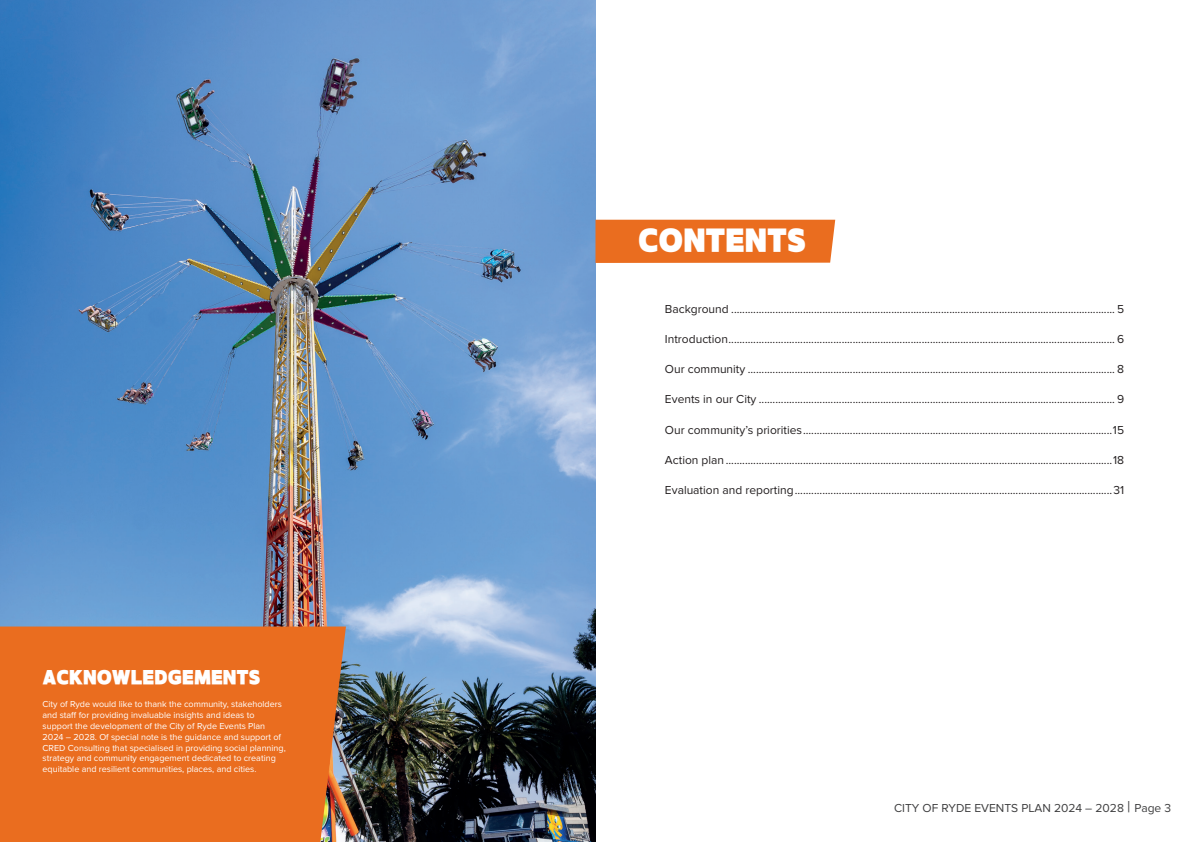
<style>
.page{position:relative;width:1191px;height:842px;background:#fff}
.page>*{position:absolute;margin:0;border:0;box-sizing:border-box;transform-origin:0 0}
.t1{font:26px "TT Supersize Bk";color:#fff}
.t2{font:16px "TT Supersize Bk";color:#fff}
.t3{font:12px "Proxima Nova";color:#231f20}
.t4{font:12px "Proxima Nova";color:#3e3e3f}
.t5{font:9px/10.8px "Proxima Nova";color:#fff}
.s1{font-size:16px}
</style>
<div class="page">
<img style="left:0;top:0;width:595px;height:842px">
<div style="left:595px;top:220px;width:240px;height:43px;background:#ea6d1f"></div>
<div style="left:0;top:626px;width:346px;height:216px;background:#ea6d1f"></div>
<h2 class="t2" style="left:43px;top:669px;width:219px">ACKNOWLEDGEMENTS</h2>
<p class="t5" style="left:43px;top:699px;width:245px">City of Ryde would like to thank the community, stakeholders and staff for providing invaluable insights and ideas to support the development of the City of Ryde Events Plan 2024 – 2028. Of special note is the guidance and support of CRED Consulting that specialised in providing social planning, strategy and community engagement dedicated to creating equitable and resilient communities, places, and cities.</p>
<h1 class="t1" style="left:638px;top:227px;width:170px">CONTENTS</h1>
<p class="t3" style="left:665px;top:302px;width:461px">Background ........................................................................................................................................... 5</p>
<p class="t3" style="left:665px;top:332px;width:460px">Introduction............................................................................................................................................ 6</p>
<p class="t3" style="left:665px;top:362px;width:461px">Our community ..................................................................................................................................... 8</p>
<p class="t3" style="left:665px;top:392px;width:461px">Events in our City ................................................................................................................................. 9</p>
<p class="t3" style="left:665px;top:423px;width:460px">Our community’s priorities................................................................................................................15</p>
<p class="t3" style="left:665px;top:453px;width:461px">Action plan............................................................................................................................................18</p>
<p class="t3" style="left:665px;top:483px;width:460px">Evaluation and reporting...................................................................................................................31</p>
<p class="t4" style="left:894px;top:801px;width:278px">CITY OF RYDE EVENTS PLAN 2024 – 2028 <span class="s1">|</span> Page 3</p>
</div>
